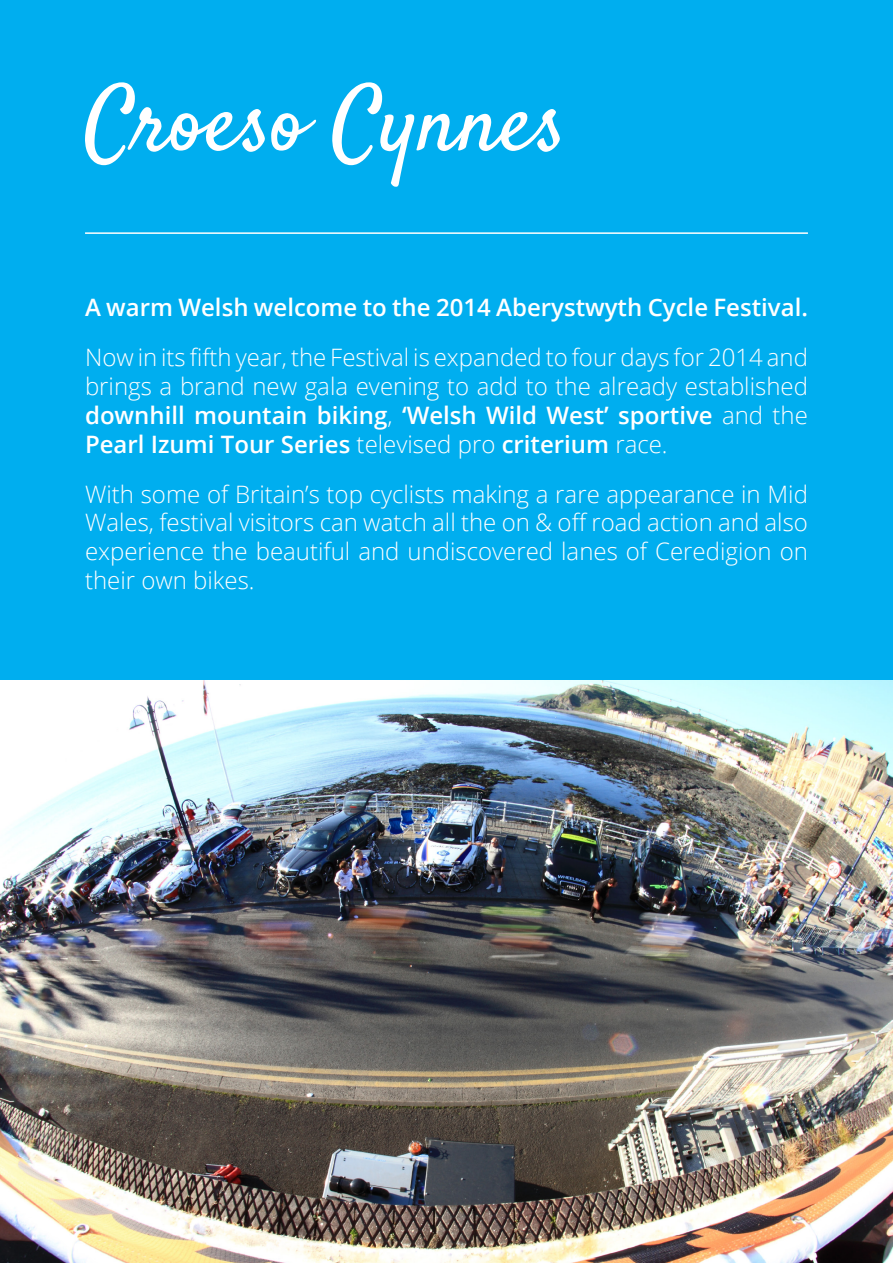
<style>
.page{position:relative;width:893px;height:1263px;background:#00aeef}
.page>*{position:absolute;margin:0;border:0;box-sizing:border-box;transform-origin:0 0}
.t1{font:90px "Satisfy";color:#fff}
.t2{font:300 24px/28.8px "Open Sans";color:#fff;text-align:justify}
.t3{font:600 24px "Open Sans";color:#fff}
.s1{font-weight:600}
</style>
<div class="page">
<hr style="left:85px;top:232px;width:723px;height:2px;background:#fff">
<img style="left:0;top:680px;width:893px;height:583px">
<p class="t1" style="left:85px;top:65px;width:483px">Croeso Cynnes</p>
<p class="t3" style="left:85px;top:291px;width:724px">A warm Welsh welcome to the 2014 Aberystwyth Cycle Festival.</p>
<p class="t2" style="left:85px;top:342px;width:724px">Now in its fifth year, the Festival is expanded to four days for 2014 and brings a brand new gala evening to add to the already established <span class="s1">downhill mountain biking</span>, <span class="s1">‘Welsh Wild West’ sportive</span> and the <span class="s1">Pearl Izumi Tour Series</span> televised pro <span class="s1">criterium</span> race.</p>
<p class="t2" style="left:85px;top:479px;width:724px">With some of Britain’s top cyclists making a rare appearance in Mid Wales, festival visitors can watch all the on &amp; off road action and also experience the beautiful and undiscovered lanes of Ceredigion on their own bikes.</p>
</div>
